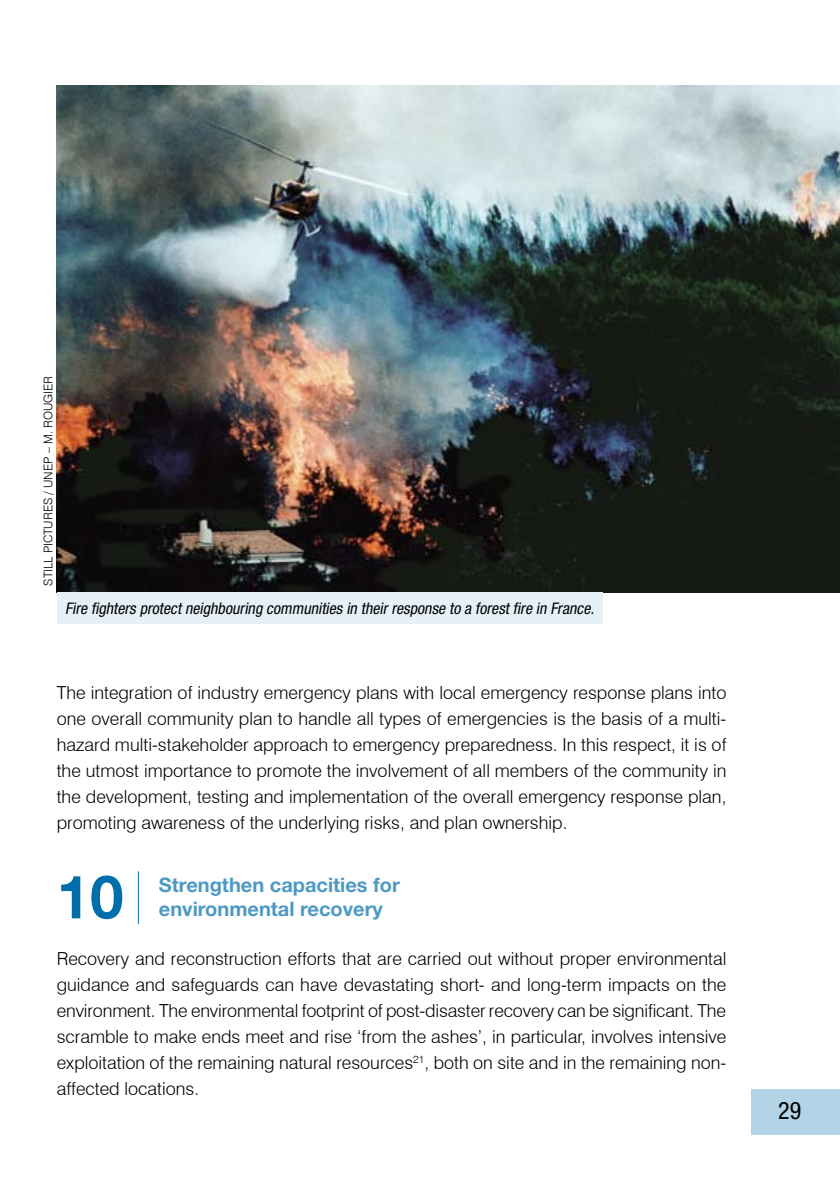
<style>
.page{position:relative;width:840px;height:1191px;background:#fff}
.page>*{position:absolute;margin:0;border:0;box-sizing:border-box;transform-origin:0 0}
.t1{font:700 60px "Helvetica Neue";color:#006eab}
.t2{font:condensed 24px "Helvetica Neue";color:#000}
.t3{font:700 20px/24px "Helvetica Neue";color:#4d99c4}
.t4{font:300 18px/26px "Swiss 721 BT";color:#000;text-align:justify}
.t5{font:italic condensed 16px "Helvetica Neue";color:#000}
.t6{font:300 12px "Swiss 721 BT";color:#000}
</style>
<div class="page">
<div style="left:750px;top:1089px;width:89px;height:45px;background:#b3d3e6"></div>
<img style="left:57px;top:85px;width:782px;height:507px">
<div style="left:57px;top:592px;width:545px;height:32px;background:#e6f0f7"></div>
<hr style="left:138px;top:871px;width:1px;height:53px;background:#006eab">
<p class="t6" style="left:41px;top:585px;width:211px;rotate:-90deg">Still Pictures / UNEP – M. Rougier</p>
<p class="t5" style="left:65px;top:599px;width:533px">Fire fighters protectneighbouring communities in theirresponse to a forestfire in France.</p>
<p class="t4" style="left:57px;top:679px;width:670px">The integration of industry emergency plans with local emergency response plans into one overall community plan to handle all types of emergencies is the basis of a multi&shy;hazard multi-stakeholder approach to emergency preparedness. I n this respect, it is of the utmost importance to promote the involvement of all members of the community in the development, testing and implementation of the overall emergency response plan, promoting awareness of the underlying risks, and plan ownership.</p>
<h1 class="t1" style="left:57px;top:860px;width:68px">10</h1>
<p class="t3" style="left:159px;top:872px;width:242px">Strengthen capacities for environmental recovery</p>
<p class="t4" style="left:57px;top:945px;width:670px">Recovery and reconstruction efforts that are carried out without proper environmental guidance and safeguards can have devastating short- and long-term impacts on the environment. The environmental footprint of post-disaster recovery can be significant. The scramble to make ends meet and rise ‘from the ashes’, in particular, involves intensive exploitation of the remaining natural resources<sup>21</sup>, both on site and in the remaining non&shy;affected locations.</p>
<h2 class="t2" style="left:777px;top:1096px;width:23px">29</h2>
</div>
